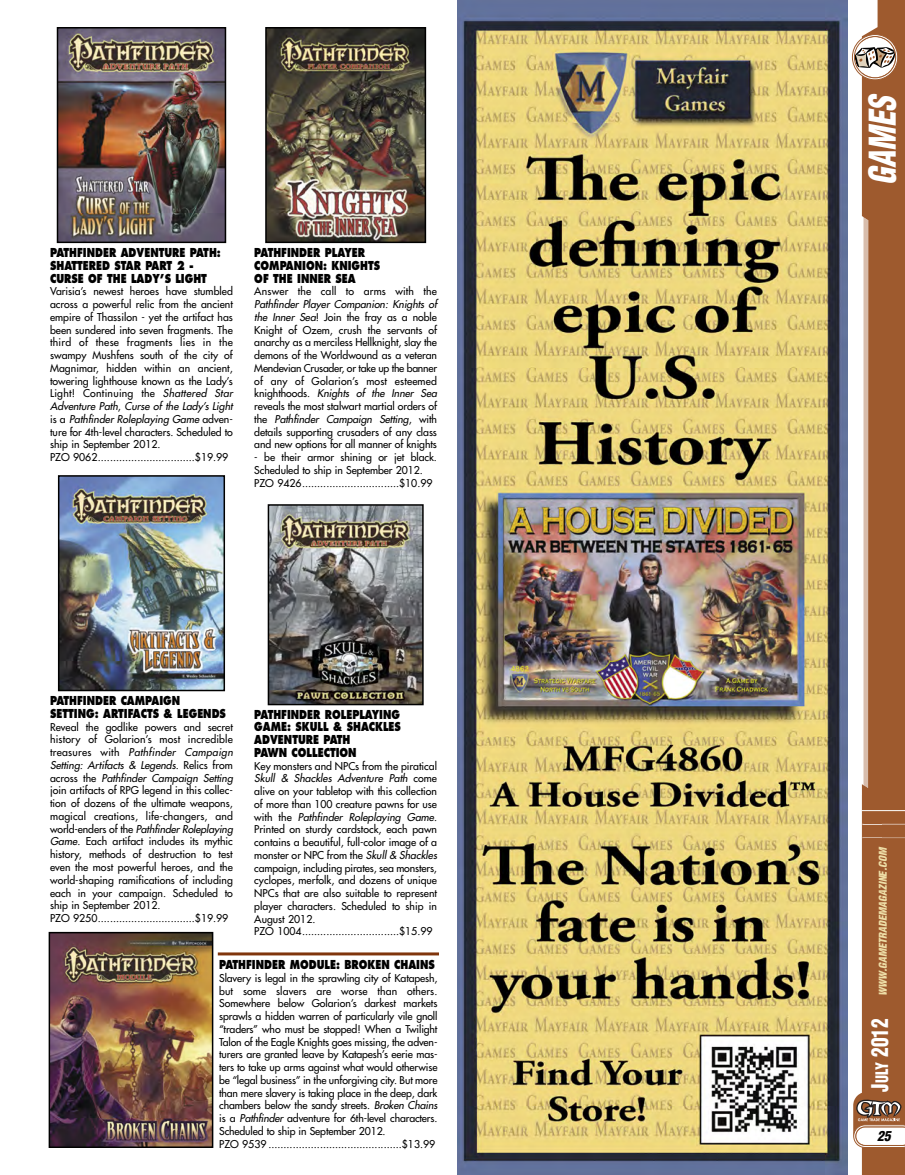
<style>
.page{position:relative;width:905px;height:1175px;background:#fff}
.page>*{position:absolute;margin:0;border:0;box-sizing:border-box;transform-origin:0 0}
.t1{font:italic 900 condensed 36px "Helvetica";color:#fff;scale:.85 1}
.t2{font:900 condensed 22.5px "Helvetica";color:#fff;scale:.85 1}
.t3{font:italic 900 condensed 13.5px "Helvetica";color:#000}
.t4{font:800 12px/12.8px "Futura";color:#000;scale:.8 1}
.t5{font:10.5px/12.8px "Futura";color:#000}
.t6{font:italic 900 condensed 10.5px "Helvetica";color:#eedea7}
.s1{font-style:italic}
.s2{font-size:16.8px}
</style>
<div class="page">
<svg style="left:855px;top:0;width:49px;height:1174px;fill:#9e5a2e"></svg>
<svg style="left:861px;top:217px;width:44px;height:707px;background:#a86b43"></svg>
<svg style="left:853px;top:1099px;width:51px;height:49px"></svg>
<svg style="left:851px;top:34px;width:47px;height:47px"></svg>
<img style="left:457px;top:0;width:390px;height:1174px">
<img style="left:60px;top:30px;width:163px;height:210px">
<div style="left:57px;top:27px;width:169px;height:216px;border:2px solid #000"></div>
<img style="left:61px;top:478px;width:161px;height:210px">
<div style="left:58px;top:475px;width:167px;height:216px;border:2px solid #000"></div>
<img style="left:52px;top:935px;width:158px;height:210px">
<div style="left:49px;top:932px;width:164px;height:216px;border:2px solid #000"></div>
<img style="left:268px;top:30px;width:155px;height:210px">
<div style="left:265px;top:27px;width:161px;height:216px;border:2px solid #000"></div>
<img style="left:271px;top:507px;width:149px;height:195px">
<div style="left:268px;top:504px;width:155px;height:201px;border:2px solid #000"></div>
<hr style="left:218px;top:952px;width:221px;height:3px;background:#80350c">
<p class="t4" style="left:50px;top:247px;width:215px">PATHFINDER ADVENTURE PATH:<br>SHATTERED STAR PART 2 -<br>CURSE OF THE LADY’S LIGHT</p>
<p class="t5" style="left:50px;top:286px;width:184px">Varisia’s newest heroes have stumbled across a powerful relic from the ancient empire of Thassilon - yet the artifact has been sundered into seven fragments. The third of these fragments lies in the swampy Mushfens south of the city of Magnimar, hidden within an ancient, towering lighthouse known as the Lady’s Light! Continuing the <span class="s1">Shattered Star Adventure Path</span>, <span class="s1">Curse of the Lady’s Light </span>is a <span class="s1">Pathfinder Roleplaying Game</span> adven&shy;ture for 4th-level characters. Scheduled to ship in September 2012.<br>PZO 9062................................$19.99</p>
<p class="t4" style="left:254px;top:247px;width:159px">PATHFINDER PLAYER<br>COMPANION: KNIGHTS<br>OF THE INNER SEA</p>
<p class="t5" style="left:254px;top:286px;width:184px">Answer the call to arms with the</p>
<p class="t5" style="left:254px;top:298px;width:184px;text-align:justify"><span class="s1">Pathfinder Player Companion: Knights of the Inner Sea</span>! Join the fray as a noble Knight of Ozem, crush the servants of anarchy as a merciless Hellknight, slay the demons of the Worldwound as a veteran Mendevian Crusader, or take up the banner of any of Golarion’s most esteemed knighthoods. <span class="s1">Knights of the Inner Sea </span>reveals the most stalwart martial orders of the <span class="s1">Pathfinder Campaign Setting</span>, with details supporting crusaders of any class and new options for all manner of knights</p>
<p class="t5" style="left:254px;top:451px;width:184px">- be their armor shining or jet black.<br>Scheduled to ship in September 2012.<br>PZO 9426................................$10.99</p>
<p class="t4" style="left:50px;top:695px;width:221px">PATHFINDER CAMPAIGN<br>SETTING: ARTIFACTS &amp; LEGENDS</p>
<p class="t5" style="left:50px;top:721px;width:184px">Reveal the godlike powers and secret history of Golarion’s most incredible treasures with <span class="s1">Pathfinder Campaign Setting: Artifacts &amp; Legends</span>. Relics from across the <span class="s1">Pathfinder Campaign Setting </span>join artifacts of RPG legend in this collec&shy;tion of dozens of the ultimate weapons, magical creations, life-changers, and world-enders of the <span class="s1">Pathfinder Roleplaying Game</span>. Each artifact includes its mythic history, methods of destruction to test even the most powerful heroes, and the world-shaping ramifications of including each in your campaign. Scheduled to ship in September 2012.<br>PZO 9250................................$19.99</p>
<p class="t4" style="left:219px;top:959px;width:271px">PATHFINDER MODULE: BROKEN CHAINS</p>
<p class="t5" style="left:219px;top:972px;width:220px">Slavery is legal in the sprawling city of Katapesh, but some slavers are worse than others.<br>Somewhere below Golarion’s darkest markets sprawls a hidden warren of particularly vile gnoll “traders” who must be stopped! When a Twilight Talon of the Eagle Knights goes missing, the adven&shy;turers are granted leave by Katapesh’s eerie mas&shy;ters to take up arms against what would otherwise be “legal business” in the unforgiving city. But more than mere slavery is taking place in the deep, dark chambers below the sandy streets. <span class="s1">Broken Chains </span>is a <span class="s1">Pathfinder</span> adventure for 6th-level characters.<br>Scheduled to ship in September 2012.<br>PZO 9539 ............................................$13.99</p>
<p class="t4" style="left:254px;top:708px;width:185px">PATHFINDER ROLEPLAYING<br>GAME: SKULL &amp; SHACKLES<br>ADVENTURE PATH<br>PAWN COLLECTION</p>
<p class="t5" style="left:254px;top:760px;width:184px">Key monsters and NPCs from the piratical <span class="s1">Skull &amp; Shackles Adventure Path</span> come alive on your tabletop with this collection of more than 100 creature pawns for use with the <span class="s1">Pathfinder Roleplaying Game</span>.<br>Printed on sturdy cardstock, each pawn contains a beautiful, full-color image of a monster or NPC from the <span class="s1">Skull &amp; Shackles </span>campaign, including pirates, sea monsters, cyclopes, merfolk, and dozens of unique NPCs that are also suitable to represent player characters. Scheduled to ship in August 2012.<br>PZO 1004................................$15.99</p>
<h1 class="t1" style="left:868px;top:185px;width:106px;rotate:-90deg">GAMES</h1>
<p class="t6" style="left:878px;top:996px;width:151px;rotate:-90deg">WWW.GAMETRADEMAGAZINE.COM</p>
<h2 class="t2" style="left:871px;top:1091px;width:87px;rotate:-90deg">J<span class="s2">ULY</span> 2012</h2>
<p class="t3" style="left:877px;top:1130px;width:15px">25</p>
</div>
